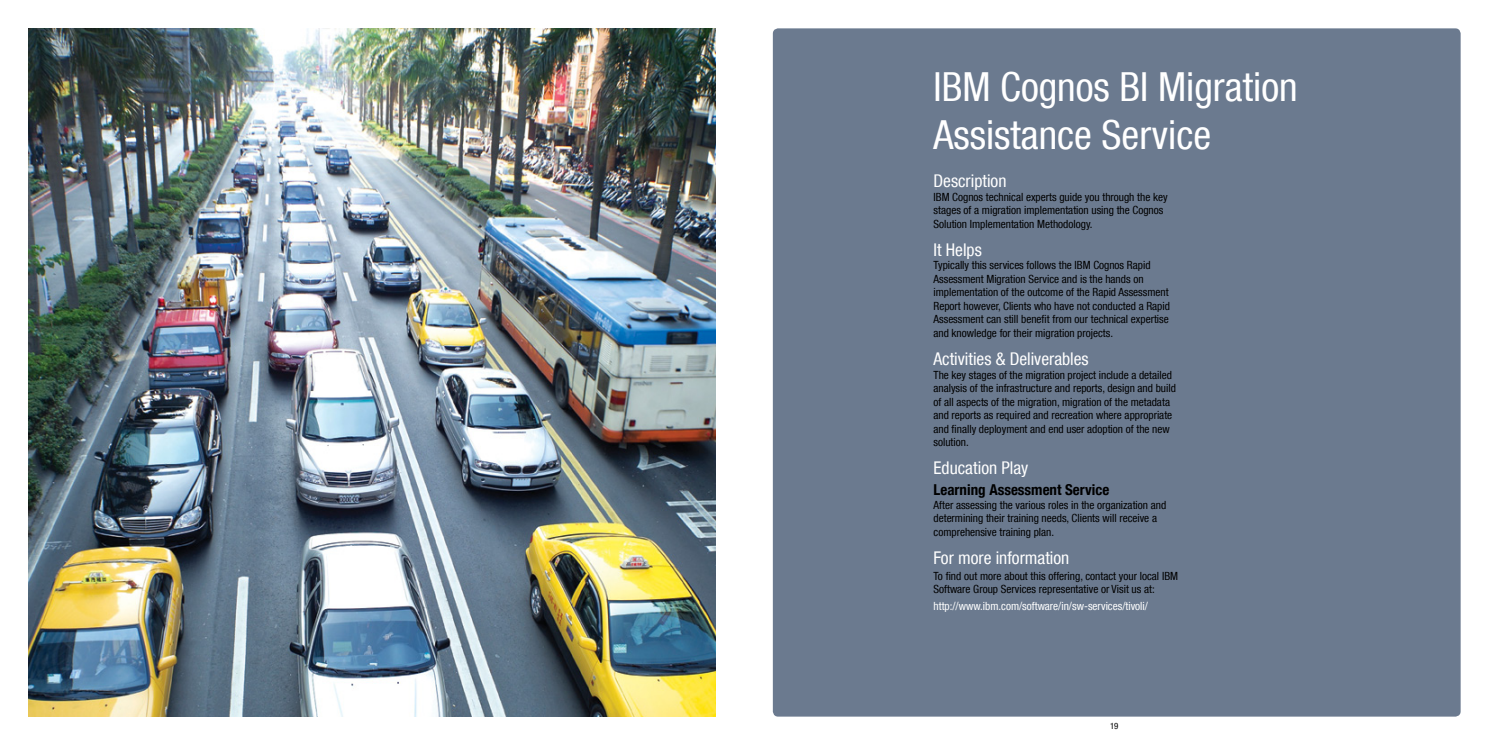
<style>
.page{position:relative;width:1489px;height:745px;background:#fff}
.page>*{position:absolute;margin:0;border:0;box-sizing:border-box;transform-origin:0 0}
.t1{font:condensed 40px/48px "Helvetica Neue LT Com";color:#fff}
.t2{font:condensed 17.5px "Helvetica Neue LT Com";color:#fff}
.t3{font:700 condensed 15px "Helvetica Neue LT Com";color:#000}
.t4{font:condensed 11.25px/13.5px "Helvetica Neue LT Com";color:#000}
.t5{font:condensed 11.25px "Helvetica Neue LT Com";color:#fff}
.t6{font:condensed 8.75px "Helvetica Neue LT Com";color:#000}
</style>
<div class="page">
<img style="left:28px;top:28px;width:687px;height:688px">
<div style="left:773px;top:28px;width:687px;height:688px;background:#6b7a8f;border-radius:5px"></div>
<h1 class="t1" style="left:933px;top:62px;width:366px">IBM Cognos BI Migration<br>Assistance Service</h1>
<h2 class="t2" style="left:933px;top:171px;width:74px">Description</h2>
<p class="t4" style="left:933px;top:190px;width:236px">IBM Cognos technical experts guide you through the key stages of a migration implementation using the Cognos<br>Solution Implementation Methodology.</p>
<h2 class="t2" style="left:933px;top:239px;width:50px">It Helps</h2>
<p class="t4" style="left:933px;top:258px;width:238px">Typically this services follows the IBM Cognos Rapid Assessment Migration Service and is the hands on implementation of the outcome of the Rapid Assessment Report however, Clients who have not conducted a Rapid Assessment can still benefit from our technical expertise and knowledge for their migration projects.</p>
<h2 class="t2" style="left:933px;top:348px;width:157px">Activities &amp; Deliverables</h2>
<p class="t4" style="left:933px;top:367px;width:244px">The key stages of the migration project include a detailed analysis of the infrastructure and reports, design and build of all aspects of the migration, migration of the metadata and reports as required and recreation where appropriate and finally deployment and end user adoption of the new solution.</p>
<h2 class="t2" style="left:933px;top:457px;width:96px">Education Play</h2>
<h3 class="t3" style="left:933px;top:481px;width:177px">Learning Assessment Service</h3>
<p class="t4" style="left:933px;top:498px;width:234px">After assessing the various roles in the organization and determining their training needs, Clients will receive a comprehensive training plan.</p>
<h2 class="t2" style="left:933px;top:547px;width:137px">For more information</h2>
<p class="t4" style="left:933px;top:569px;width:246px;line-height:12.5px">To find out more about this offering, contact your local IBM<br>Software Group Services representative or Visit us at:</p>
<p class="t5" style="left:933px;top:599px;width:216px">http://www.ibm.com/software/in/sw-services/tivoli/</p>
<p class="t6" style="left:1110px;top:720px;width:10px">19</p>
</div>
